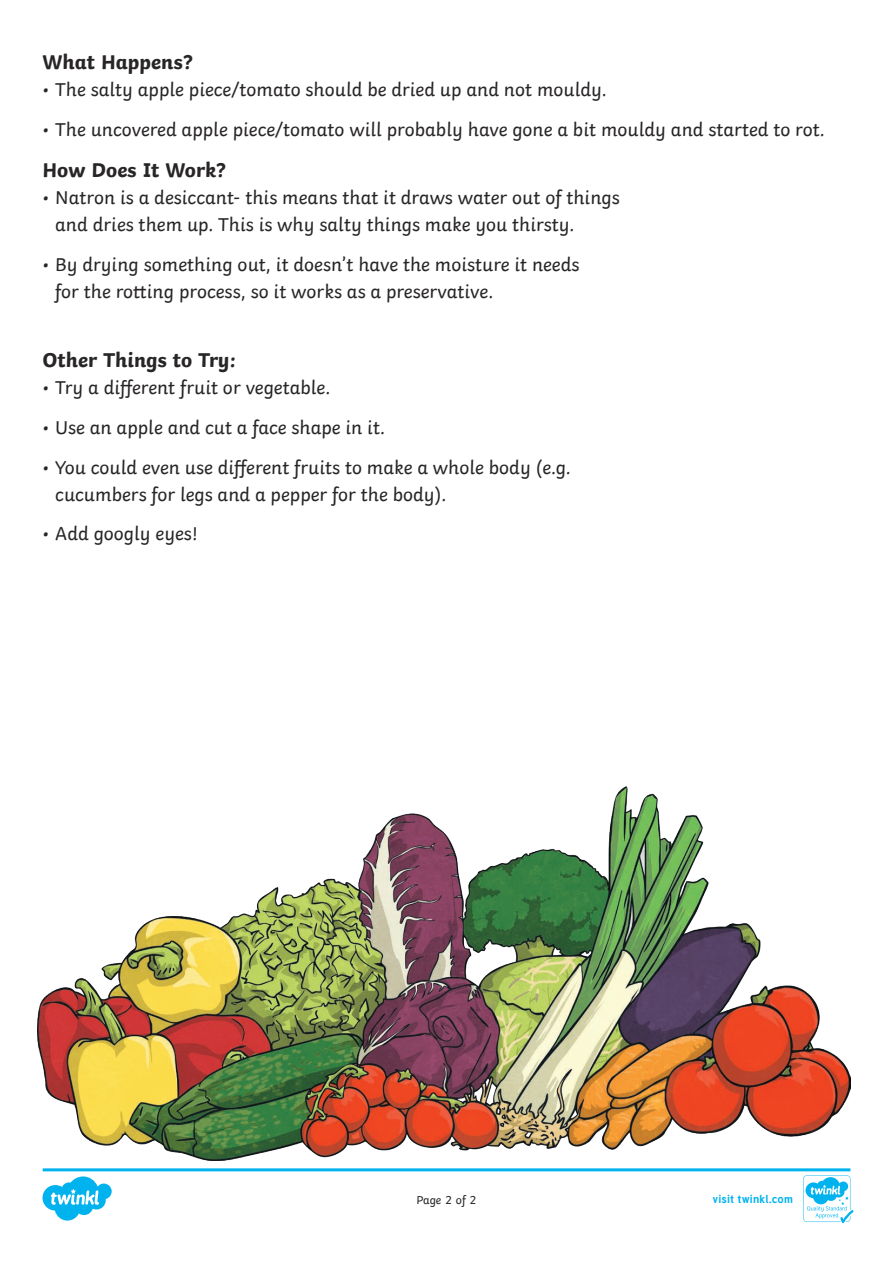
<style>
.page{position:relative;width:893px;height:1263px;background:#fff}
.page>*{position:absolute;margin:0;border:0;box-sizing:border-box;transform-origin:0 0}
.Heading_3{font:700 21px "Twinkl";color:#282526}
.t1{font:19.5px/27px "Twinkl";color:#282526}
.t2{font:12px "Twinkl";letter-spacing:-.005em;color:#282526}
.t3{font:700 11.4px "Tuffy";letter-spacing:.015em;color:#00b3ef}
</style>
<div class="page">
<img style="left:37px;top:787px;width:813px;height:374px">
<svg style="left:43px;top:1168px;width:810px;height:55px"></svg>
<p class="Heading_3" style="left:43px;top:45px;width:152px">What Happens?</p>
<p class="t1" style="left:43px;top:74px;width:566px">• The salty apple piece/tomato should be dried up and not mouldy.</p>
<p class="t1" style="left:43px;top:114px;width:784px">• The uncovered apple piece/tomato will probably have gone a bit mouldy and started to rot.</p>
<p class="Heading_3" style="left:43px;top:153px;width:185px">How Does It Work?</p>
<p class="t1" style="left:55px;top:182px;width:566px;text-indent:-13px">• Natron is a desiccant- this means that it draws water out of things and dries them up. This is why salty things make you thirsty.</p>
<p class="t1" style="left:55px;top:249px;width:526px;text-indent:-13px">• By drying something out, it doesn’t have the moisture it needs for the rotting process, so it works as a preservative.</p>
<p class="Heading_3" style="left:43px;top:343px;width:195px">Other Things to Try:</p>
<p class="t1" style="left:43px;top:372px;width:289px">• Try a different fruit or vegetable.</p>
<p class="t1" style="left:43px;top:412px;width:344px">• Use an apple and cut a face shape in it.</p>
<p class="t1" style="left:55px;top:452px;width:517px;text-indent:-13px">• You could even use different fruits to make a whole body (e.g. cucumbers for legs and a pepper for the body).</p>
<p class="t1" style="left:43px;top:518px;width:158px">• Add googly eyes!</p>
<p class="t2" style="left:416px;top:1191px;width:62px">Page 2 of 2</p>
<p class="t3" style="left:712px;top:1190px;width:82px">visit twinkl.com</p>
</div>
